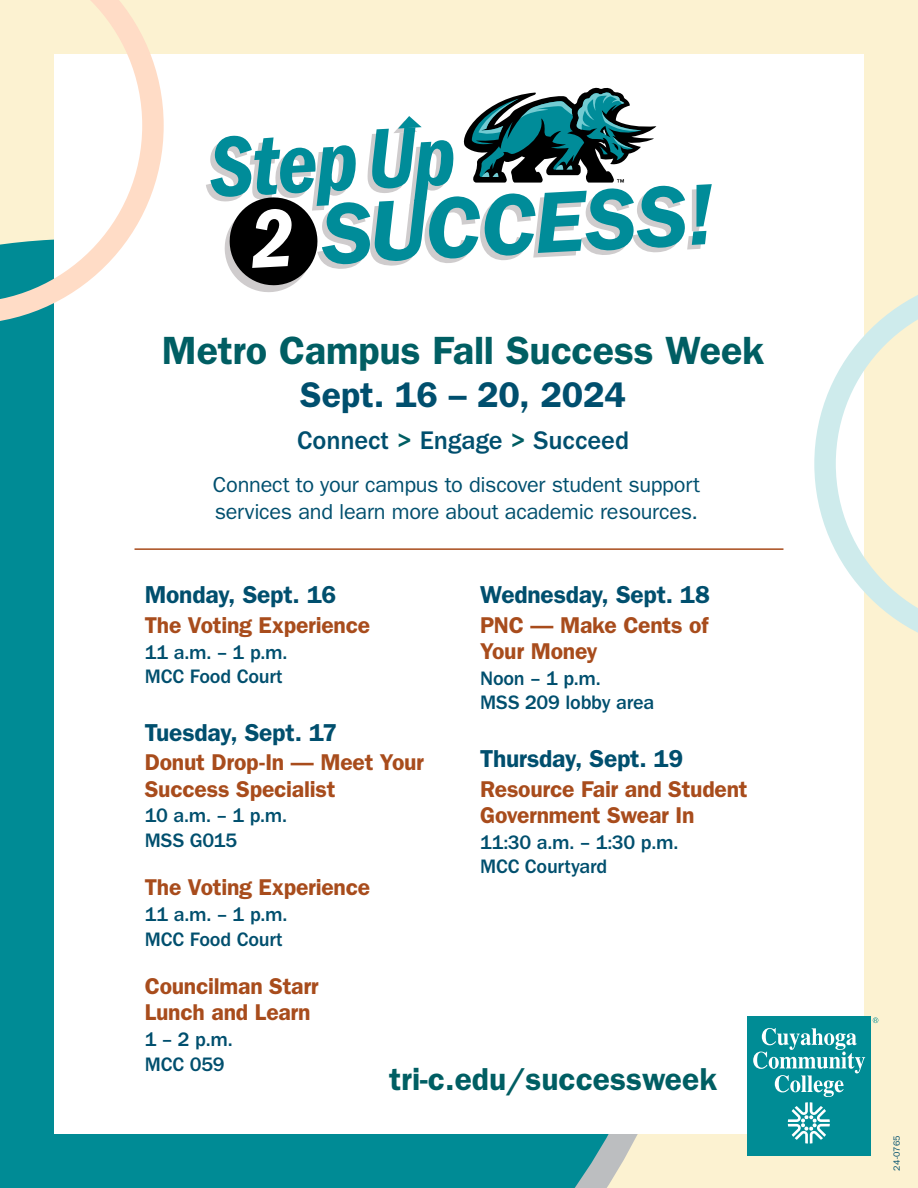
<style>
.page{position:relative;width:918px;height:1188px;background:#fcf2d1}
.page>*{position:absolute;margin:0;border:0;box-sizing:border-box;transform-origin:0 0}
.main_title{font:600 39.6px "ITC Franklin Gothic Std";letter-spacing:-.005em;color:#005e63}
.main_date{font:600 35.85px "ITC Franklin Gothic Std";letter-spacing:-.005em;color:#004f6e}
.web_address_text{font:600 31.8px "ITC Franklin Gothic Std";color:#005e63}
.top_body_text{font:500 26.4px "ITC Franklin Gothic Std";letter-spacing:-.005em;color:#004f6e}
.date_text{font:600 24.6px "ITC Franklin Gothic Std";letter-spacing:-.01em;color:#004f6e}
.title_text{font:600 22.95px/26.2px "ITC Franklin Gothic Std";letter-spacing:-.01em;color:#a84c1c}
.body_text{font:21.75px/26.1px "ITC Franklin Gothic Std";letter-spacing:-.015em;color:#004f6e}
.time_text{font:500 20.25px "ITC Franklin Gothic Std";letter-spacing:-.01em;color:#004f6e}
.t1{font:9px "ITC Franklin Gothic Std";letter-spacing:-.01em;color:#004f6e}
.s1{color:#005e63}
</style>
<div class="page">
<div style="left:0;top:324px;width:638px;height:864px;background:#008b95"></div>
<div style="left:54px;top:54px;width:810px;height:1080px;background:#fff"></div>
<div style="left:747px;top:1017px;width:124px;height:139px;background:#008c95"></div>
<svg style="left:753px;top:1028px;width:112px;height:116px"></svg>
<svg style="left:873px;top:1017px;width:5px;height:6px"></svg>
<svg style="left:0;top:0;width:164px;height:324px"></svg>
<svg style="left:814px;top:295px;width:104px;height:338px"></svg>
<hr style="left:135px;top:548px;width:648px;height:2px;background:#a84c1c">
<svg style="left:206px;top:87px;width:506px;height:205px"></svg>
<h1 class="main_title" style="left:162px;top:327px;width:604px">Metro Campus Fall Success Week</h1>
<h1 class="main_date" style="left:300px;top:374px;width:327px">Sept. 16 – 20, 2024</h1>
<p class="top_body_text" style="left:297px;top:425px;width:334px">Connect <span class="s1">&gt;</span> Engage <span class="s1">&gt;</span> Succeed</p>
<p class="body_text" style="left:213px;top:472px;width:489px">Connect to your campus to discover student support services and learn more about academic resources.</p>
<p class="date_text" style="left:145px;top:580px;width:193px">Monday, Sept. 16</p>
<p class="title_text" style="left:145px;top:612px;width:227px">The Voting Experience</p>
<p class="time_text" style="left:145px;top:641px;width:144px">11 a.m. – 1 p.m.</p>
<p class="time_text" style="left:145px;top:665px;width:139px">MCC Food Court</p>
<p class="date_text" style="left:480px;top:580px;width:231px">Wednesday, Sept. 18</p>
<p class="title_text" style="left:480px;top:612px;width:230px">PNC — Make Cents of</p>
<p class="title_text" style="left:480px;top:638px;width:119px">Your Money</p>
<p class="time_text" style="left:480px;top:667px;width:122px">Noon – 1 p.m.</p>
<p class="time_text" style="left:480px;top:691px;width:176px">MSS 209 lobby area</p>
<p class="date_text" style="left:480px;top:744px;width:205px">Thursday, Sept. 19</p>
<p class="title_text" style="left:480px;top:776px;width:269px">Resource Fair and Student<br>Government Swear In</p>
<p class="time_text" style="left:480px;top:831px;width:200px">11:30 a.m. – 1:30 p.m.</p>
<p class="time_text" style="left:480px;top:855px;width:129px">MCC Courtyard</p>
<p class="date_text" style="left:145px;top:718px;width:194px">Tuesday, Sept. 17</p>
<p class="title_text" style="left:145px;top:749px;width:281px">Donut Drop-In — Meet Your<br>Success Specialist</p>
<p class="time_text" style="left:145px;top:804px;width:144px">10 a.m. – 1 p.m.</p>
<p class="time_text" style="left:145px;top:829px;width:94px">MSS G015</p>
<p class="title_text" style="left:145px;top:874px;width:227px">The Voting Experience</p>
<p class="time_text" style="left:145px;top:903px;width:144px">11 a.m. – 1 p.m.</p>
<p class="time_text" style="left:145px;top:928px;width:139px">MCC Food Court</p>
<p class="title_text" style="left:145px;top:973px;width:175px">Councilman Starr</p>
<p class="title_text" style="left:145px;top:1000px;width:167px">Lunch and Learn</p>
<p class="time_text" style="left:145px;top:1028px;width:89px">1 – 2 p.m.</p>
<p class="time_text" style="left:145px;top:1053px;width:81px">MCC 059</p>
<p class="web_address_text" style="left:389px;top:1060px;width:330px">tri-c.edu/successweek</p>
<p class="t1" style="left:892px;top:1171px;width:37px;rotate:-90deg">24-0765</p>
</div>
